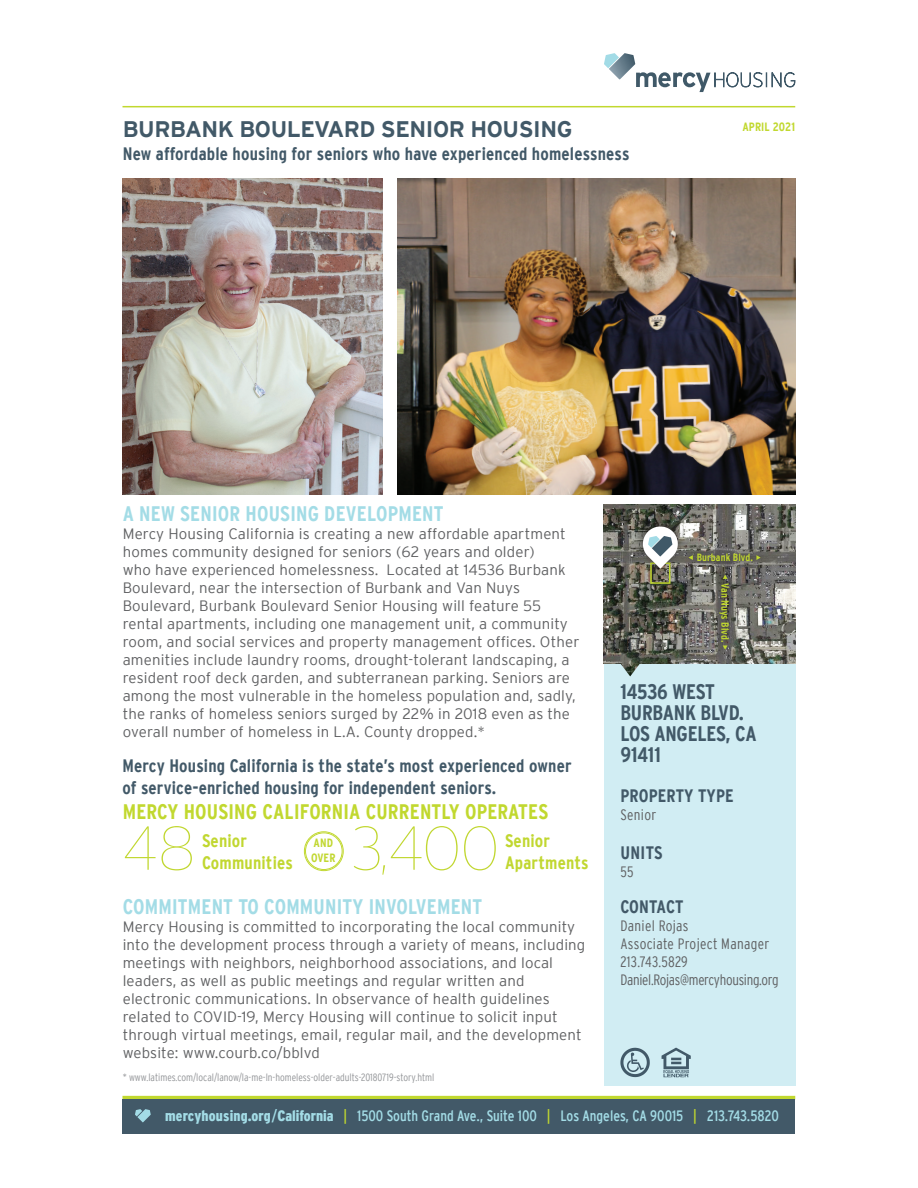
<style>
.page{position:relative;width:918px;height:1188px;background:#fff}
.page>*{position:absolute;margin:0;border:0;box-sizing:border-box;transform-origin:0 0}
.t1{font:100 61.5px "Interstate";color:#c1d730}
.t2{font:700 22.5px "Interstate";letter-spacing:-.02em;color:#425968}
.t3{font:700 condensed 21px "Interstate";letter-spacing:.01em;color:#a3dce6}
.t4{font:700 condensed 21px/21px "Interstate";letter-spacing:-.01em;color:#425968}
.t5{font:700 condensed 21px "Interstate";letter-spacing:.01em;color:#c1d82f}
.t6{font:700 condensed 18px/21.6px "Interstate";letter-spacing:.01em;color:#425968}
.t7{font:700 condensed 18px/21.6px "Interstate";letter-spacing:.01em;color:#c1d730}
.t8{font:300 15px/18px "Interstate";letter-spacing:.01em;color:#5f6062}
.t9{font:condensed 15px "Interstate";color:#a3dce6}
.t10{font:300 condensed 15px/18px "Interstate";letter-spacing:.015em;color:#5f6062}
.t11{font:700 condensed 12px "Interstate";letter-spacing:.01em;color:#c1d82f}
.t12{font:700 condensed 12px/14.4px "Interstate";letter-spacing:.01em;color:#c1d730}
.t13{font:300 condensed 10.5px "Interstate";color:#939598}
.t14{font:700 condensed 10.5px "Interstate";letter-spacing:.01em;color:#c1d730}
.s1{font-weight:900}
.s2{color:#c1d82f}
</style>
<div class="page">
<svg style="left:604px;top:53px;width:191px;height:39px"></svg>
<hr style="left:123px;top:106px;width:672px;height:1px;background:#c1d82f">
<div style="left:604px;top:505px;width:191px;height:581px;background:#d1edf3"></div>
<svg style="left:662px;top:1048px;width:29px;height:29px"></svg>
<svg style="left:620px;top:1048px;width:30px;height:29px"></svg>
<hr style="left:123px;top:1096px;width:672px;height:4px;background:#c1d82f">
<div style="left:123px;top:1099px;width:672px;height:35px;background:#425968"></div>
<svg style="left:135px;top:1109px;width:16px;height:13px"></svg>
<img style="left:398px;top:178px;width:397px;height:317px">
<img style="left:123px;top:178px;width:260px;height:317px">
<img style="left:604px;top:505px;width:191px;height:159px">
<img style="left:621px;top:664px;width:19px;height:12px">
<div style="left:650px;top:562px;width:20px;height:22px;border:2px solid #c1d82f"></div>
<div style="left:635px;top:516px;width:51px;height:57px;background:#231f20;opacity:.75"></div>
<svg style="left:643px;top:526px;width:35px;height:43px;background:#a9b0ae"></svg>
<div style="left:304px;top:832px;width:39px;height:39px;border:1px solid #c1d82f;border-radius:50%"></div>
<div style="left:305px;top:833px;width:37px;height:37px;border:1px solid #c1d82f;border-radius:50%"></div>
<div style="left:683px;top:547px;width:85px;height:23px;background:#231f20;opacity:.75"></div>
<svg style="left:689px;top:555px;width:4px;height:5px"></svg>
<svg style="left:756px;top:555px;width:5px;height:5px"></svg>
<div style="left:713px;top:569px;width:25px;height:89px;background:#231f20;opacity:.75"></div>
<svg style="left:723px;top:575px;width:5px;height:4px"></svg>
<svg style="left:723px;top:645px;width:5px;height:5px"></svg>
<p class="t2" style="left:123px;top:117px;width:451px">BURBANK BOULEVARD SENIOR HOUSING</p>
<p class="t6" style="left:123px;top:142px;width:508px">New affordable housing for seniors who have experienced homelessness</p>
<p class="t11" style="left:742px;top:120px;width:54px">APRIL 2021</p>
<p class="t3" style="left:123px;top:502px;width:322px">A NEW SENIOR HOUSING DEVELOPMENT</p>
<p class="t8" style="left:123px;top:525px;width:458px">Mercy Housing California is creating a new affordable apartment homes community designed for seniors (62 years and older)<br>who have experienced homelessness. Located at 14536 Burbank Boulevard, near the intersection of Burbank and Van Nuys Boulevard, Burbank Boulevard Senior Housing will feature 55 rental apartments, including one management unit, a community room, and social services and property management offices. Other amenities include laundry rooms, drought-tolerant landscaping, a resident roof deck garden, and subterranean parking. Seniors are among the most vulnerable in the homeless population and, sadly, the ranks of homeless seniors surged by 22% in 2018 even as the overall number of homeless in L.A. County dropped.*</p>
<p class="t6" style="left:123px;top:755px;width:451px">Mercy Housing California is the state’s most experienced owner of service-enriched housing for independent seniors.</p>
<p class="t1" style="left:123px;top:815px;width:74px">48</p>
<p class="t1" style="left:351px;top:815px;width:151px">3,400</p>
<p class="t7" style="left:505px;top:830px;width:85px">Senior<br>Apartments</p>
<p class="t5" style="left:123px;top:800px;width:427px">MERCY HOUSING CALIFORNIA CURRENTLY OPERATES</p>
<p class="t12" style="left:311px;top:836px;width:26px">AND<br>OVER</p>
<p class="t7" style="left:202px;top:830px;width:92px">Senior<br>Communities</p>
<p class="t3" style="left:123px;top:895px;width:361px">COMMITMENT TO COMMUNITY INVOLVEMENT</p>
<p class="t8" style="left:123px;top:918px;width:464px">Mercy Housing is committed to incorporating the local community into the development process through a variety of means, including meetings with neighbors, neighborhood associations, and local leaders, as well as public meetings and regular written and electronic communications. In observance of health guidelines related to COVID-19, Mercy Housing will continue to solicit input through virtual meetings, email, regular mail, and the development website: www.courb.co/bblvd</p>
<p class="t13" style="left:123px;top:1072px;width:313px">* www.latimes.com/local/lanow/la-me-ln-homeless-older-adults-20180719-story.html</p>
<p class="t14" style="left:697px;top:552px;width:58px">Burbank Blvd.</p>
<p class="t14" style="left:731px;top:583px;width:61px;rotate:90deg">Van Nuys Blvd.</p>
<p class="t4" style="left:620px;top:681px;width:138px">14536 WEST<br>BURBANK BLVD.<br>LOS ANGELES, CA<br>91411</p>
<p class="t6" style="left:620px;top:784px;width:115px">PROPERTY TYPE</p>
<p class="t10" style="left:620px;top:805px;width:37px">Senior</p>
<p class="t6" style="left:620px;top:842px;width:44px">UNITS</p>
<p class="t10" style="left:620px;top:863px;width:15px">55</p>
<p class="t6" style="left:620px;top:896px;width:65px">CONTACT</p>
<p class="t10" style="left:620px;top:917px;width:160px">Daniel Rojas<br>Associate Project Manager<br>213.743.5829<br>Daniel.Rojas@mercyhousing.org</p>
<p class="t9" style="left:165px;top:1107px;width:615px"><span class="s1">mercyhousing.org</span>/<span class="s1">California</span> <span class="s2">|</span> 1500 South Grand Ave., Suite 100 <span class="s2">|</span> Los Angeles, CA 90015 <span class="s2">|</span> 213.743.5820</p>
</div>
